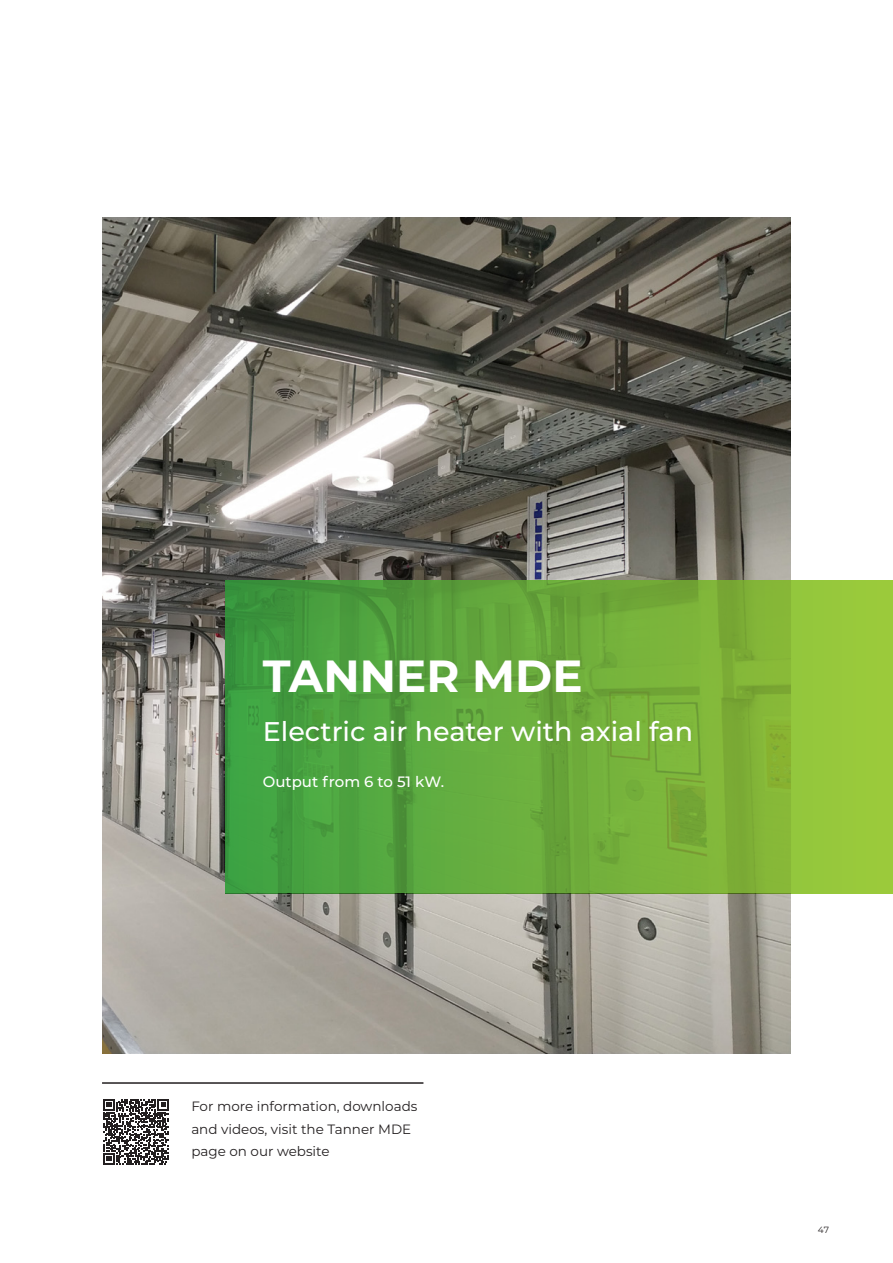
<style>
.page{position:relative;width:893px;height:1263px;background:#fff}
.page>*{position:absolute;margin:0;border:0;box-sizing:border-box;transform-origin:0 0}
.t1{font:700 45px "Montserrat";color:#fff}
.t2{font:500 27px "Montserrat";color:#fff}
.t3{font:500 15px "Montserrat";color:#fff}
.t4{font:13.5px/22.5px "Montserrat";color:#231f20}
.t5{font:9px "Montserrat";color:#231f20}
</style>
<div class="page">
<img style="left:103px;top:218px;width:687px;height:836px">
<svg style="left:225px;top:580px;width:668px;height:313px;background:#6bad3c"></svg>
<hr style="left:102px;top:1082px;width:321px;height:2px;background:#231f20">
<svg style="left:103px;top:1099px;width:66px;height:65px"></svg>
<p class="t1" style="left:263px;top:644px;width:321px">TANNER MDE</p>
<p class="t2" style="left:263px;top:712px;width:432px">Electric air heater with axial fan</p>
<p class="t3" style="left:263px;top:772px;width:183px">Output from 6 to 51 kW.</p>
<p class="t4" style="left:191px;top:1095px;width:228px">For more information, downloads and videos, visit the Tanner MDE page on our website</p>
<p class="t5" style="left:818px;top:1224px;width:13px">47</p>
</div>
